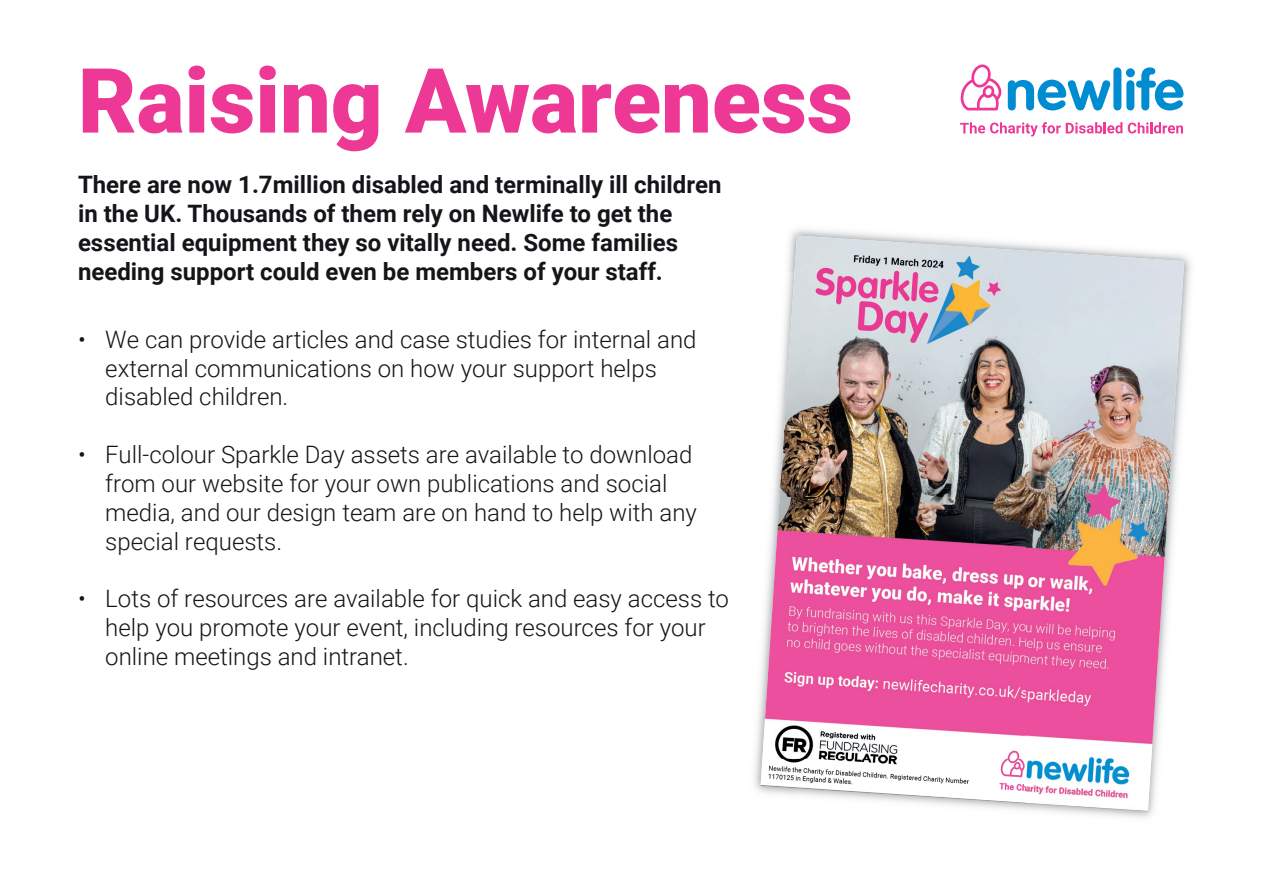
<style>
.page{position:relative;width:1263px;height:893px;background:#fff}
.page>*{position:absolute;margin:0;border:0;box-sizing:border-box;transform-origin:0 0}
.t1{font:900 90px "Roboto";color:#ed3896}
.t2{font:300 24px/28.8px "Roboto";color:#171419}
.t3{font:700 24px/28.8px "Roboto";color:#171419}
</style>
<div class="page">
<img style="left:791px;top:229px;width:400px;height:43px">
<img style="left:754px;top:402px;width:26px;height:389px">
<img style="left:1148px;top:272px;width:43px;height:545px">
<img style="left:780px;top:236px;width:246px;height:261px">
<img style="left:1025px;top:251px;width:159px;height:456px">
<img style="left:762px;top:497px;width:264px;height:262px">
<img style="left:1025px;top:706px;width:130px;height:105px">
<img style="left:760px;top:759px;width:266px;height:44px">
<svg style="left:961px;top:65px;width:40px;height:45px"></svg>
<svg style="left:960px;top:122px;width:162px;height:15px"></svg>
<svg style="left:1128px;top:122px;width:55px;height:11px"></svg>
<svg style="left:1008px;top:80px;width:102px;height:30px"></svg>
<div style="left:1113px;top:67px;width:8px;height:43px;background:#008cd0;border-radius:4px"></div>
<svg style="left:1126px;top:67px;width:57px;height:43px"></svg>
<h1 class="t1" style="left:78px;top:38px;width:776px">Raising Awareness</h1>
<p class="t3" style="left:78px;top:169px;width:645px">There are now 1.7million disabled and terminally ill children in the UK. Thousands of them rely on Newlife to get the essential equipment they so vitally need. Some families needing support could even be members of your staff.</p>
<p class="t2" style="left:105px;top:324px;width:593px;text-indent:-27px">• We can provide articles and case studies for internal and external communications on how your support helps disabled children.</p>
<p class="t2" style="left:105px;top:439px;width:593px;text-indent:-27px">• Full-colour Sparkle Day assets are available to download from our website for your own publications and social media, and our design team are on hand to help with any special requests.</p>
<p class="t2" style="left:105px;top:583px;width:625px;text-indent:-27px">• Lots of resources are available for quick and easy access to help you promote your event, including resources for your online meetings and intranet.</p>
</div>
